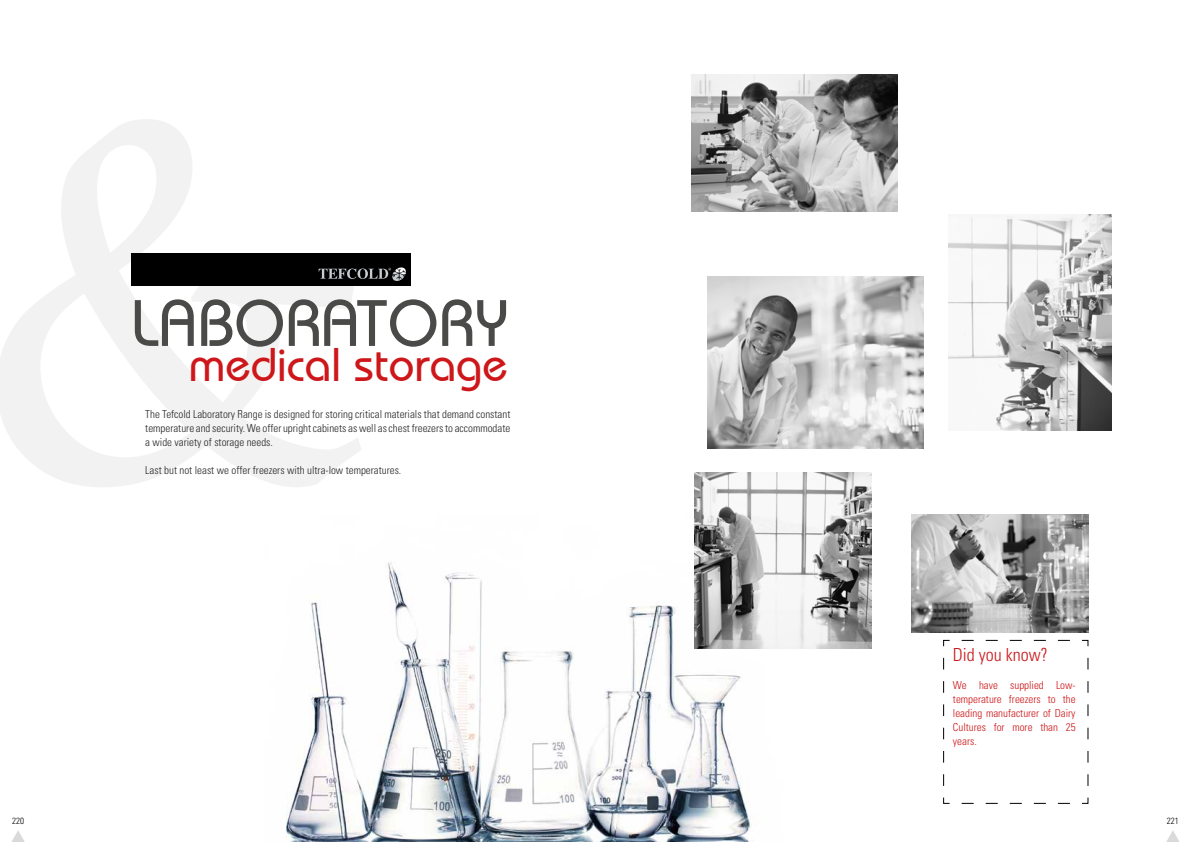
<style>
.page{position:relative;width:1191px;height:842px;background:#fff}
.page>*{position:absolute;margin:0;border:0;box-sizing:border-box;transform-origin:0 0}
.t1{font:515.3px "Book Antiqua";color:#f2f2f2}
.t2{font:500 65.5px "Bauhaus IT Cby BT";color:#4a4a49}
.t3{font:500 47px "Bauhaus IT Cby BT";color:#cd171a}
.t4{font:300 condensed 18px "Univers LT Std";color:#cd171a}
.t5{font:300 condensed 11px/14px "Univers LT Std";color:#282827;text-align:justify}
.t6{font:300 condensed 11px/14px "Univers LT Std";color:#cd171a;text-align:justify}
.t7{font:300 condensed 9px "Univers LT Std";color:#000}
</style>
<div class="page">
<svg style="left:11px;top:831px;width:14px;height:11px"></svg>
<svg style="left:1166px;top:831px;width:14px;height:11px"></svg>
<div style="left:131px;top:253px;width:280px;height:32px;background:#000"></div>
<svg style="left:319px;top:267px;width:87px;height:14px"></svg>
<img style="left:692px;top:74px;width:205px;height:137px">
<img style="left:707px;top:276px;width:216px;height:172px">
<img style="left:948px;top:214px;width:163px;height:217px">
<img style="left:912px;top:514px;width:176px;height:118px">
<img style="left:286px;top:562px;width:466px;height:280px">
<img style="left:694px;top:472px;width:178px;height:177px">
<svg style="left:943px;top:640px;width:145px;height:164px"></svg>
<h1 class="t1" style="left:-29px;top:-53px;width:402px">&amp;</h1>
<h2 class="t2" style="left:131px;top:283px;width:380px">LABORATORY</h2>
<h3 class="t3" style="left:189px;top:336px;width:321px">medical storage</h3>
<p class="t5" style="left:145px;top:407px;width:366px">The Tefcold Laboratory Range is designed for storing critical materials that demand constant temperature and security. We offer upright cabinets as well as chest freezers to accommodate a wide variety of storage needs.</p>
<p class="t5" style="left:145px;top:463px;width:257px">Last but not least we offer freezers with ultra-low temperatures.</p>
<h3 class="t4" style="left:953px;top:644px;width:96px">Did you know?</h3>
<p class="t6" style="left:953px;top:678px;width:124px">We have supplied Low&shy;temperature freezers to the leading manufacturer of Dairy Cultures for more than 25 years.</p>
<p class="t7" style="left:12px;top:815px;width:13px">220</p>
<p class="t7" style="left:1166px;top:815px;width:13px">221</p>
</div>
